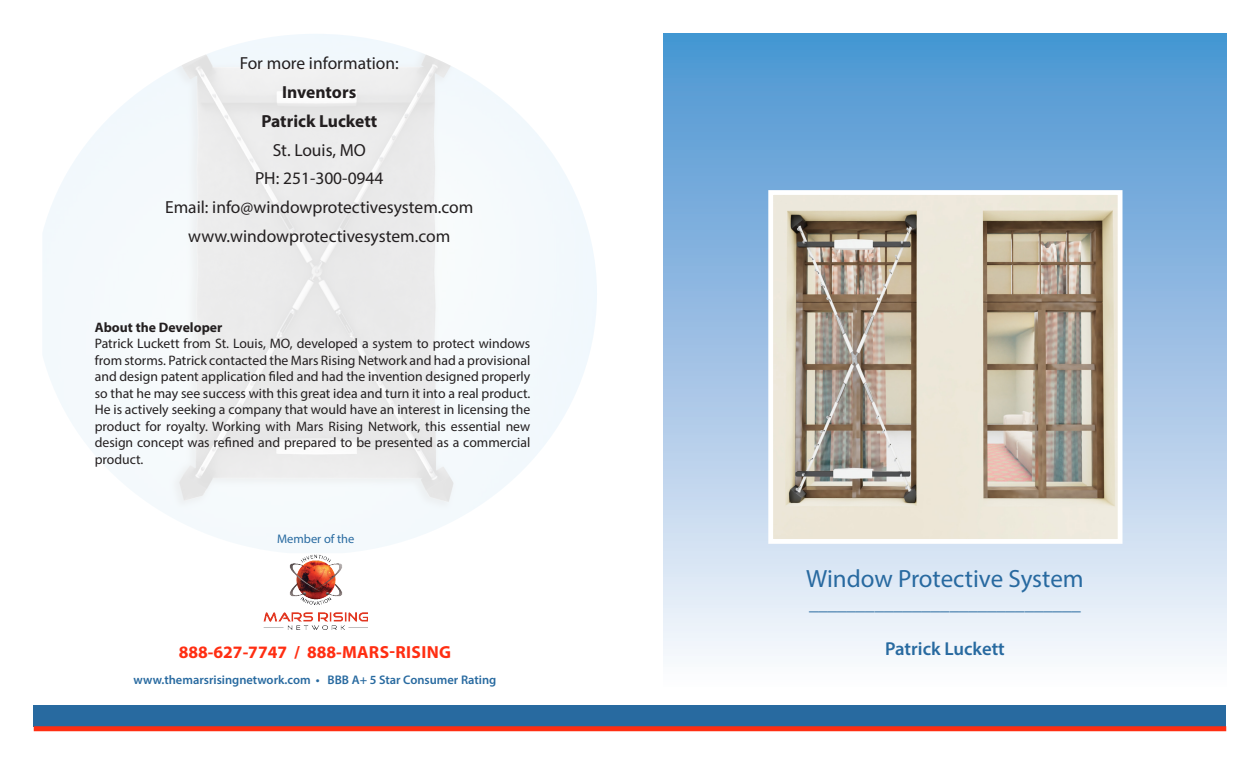
<style>
.page{position:relative;width:1260px;height:765px;background:#fff}
.page>*{position:absolute;margin:0;border:0;box-sizing:border-box;transform-origin:0 0}
.t1{font:25px "Myriad Pro";color:#286aa0}
.t2{font:600 18.75px "Myriad Pro";color:#286aa0}
.t3{font:17.5px "Myriad Pro";color:#231f20}
.t4{font:700 17.5px "Myriad Pro";color:#ff2e12}
.t5{font:700 17.5px "Myriad Pro";color:#231f20}
.t6{font:13.75px/16.5px "Myriad Pro";color:#231f20;text-align:justify}
.t7{font:700 13.75px "Myriad Pro";color:#231f20}
.t8{font:600 12.5px "Myriad Pro";color:#286aa0}
.t9{font:12.5px "Myriad Pro";color:#286aa0}
</style>
<div class="page">
<div style="left:664px;top:34px;width:562px;height:655px;background:linear-gradient(to bottom,#4992d1,#fcf9fd)"></div>
<div style="left:34px;top:705px;width:1192px;height:21px;background:#286aa0"></div>
<div style="left:34px;top:726px;width:1192px;height:5px;background:#ff2e12"></div>
<img style="left:774px;top:196px;width:343px;height:342px">
<div style="left:768px;top:190px;width:355px;height:354px;border:5px solid #fff"></div>
<img style="left:264px;top:554px;width:104px;height:75px">
<p class="t3" style="left:240px;top:53px;width:161px">For more information:</p>
<p class="t5" style="left:282px;top:81px;width:76px">Inventors</p>
<p class="t5" style="left:261px;top:110px;width:117px">Patrick Luckett</p>
<p class="t3" style="left:273px;top:139px;width:95px">St. Louis, MO</p>
<p class="t3" style="left:255px;top:168px;width:130px">PH: 251-300-0944</p>
<p class="t3" style="left:165px;top:196px;width:310px">Email: info@windowprotectivesystem.com</p>
<p class="t3" style="left:188px;top:225px;width:264px">www.windowprotectivesystem.com</p>
<p class="t7" style="left:95px;top:318px;width:129px">About the Developer</p>
<p class="t6" style="left:95px;top:335px;width:437px">Patrick Luckett from St. Louis, MO, developed a system to protect windows from storms. Patrick contacted the Mars Rising Network and had a provisional and design patent application filed and had the invention designed properly so that he may see success with this great idea and turn it into a real product.<br>He is actively seeking a company that would have an interest in licensing the product for royalty. Working with Mars Rising Network, this essential new design concept was refined and prepared to be presented as a commercial product.</p>
<p class="t9" style="left:277px;top:531px;width:79px">Member of the</p>
<p class="t4" style="left:179px;top:640px;width:274px">888-627-7747 / 888-MARS-RISING</p>
<p class="t8" style="left:134px;top:672px;width:364px">www.themarsrisingnetwork.com • BBB A+ 5 Star Consumer Rating</p>
<p class="t1" style="left:806px;top:564px;width:279px">Window Protective System</p>
<p class="t2" style="left:809px;top:592px;width:273px">_____________________________</p>
<p class="t2" style="left:885px;top:637px;width:121px">Patrick Luckett</p>
</div>
